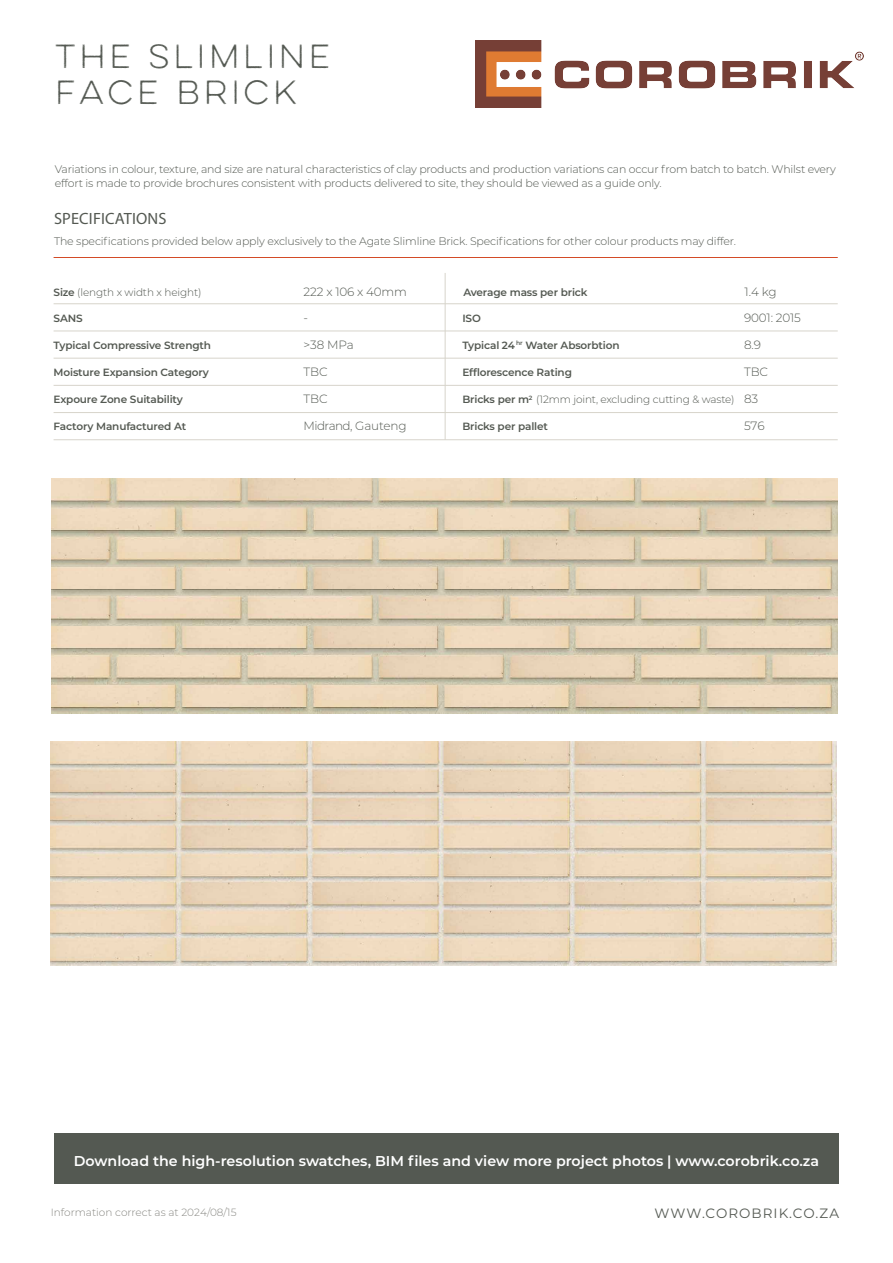
<style>
.page{position:relative;width:893px;height:1263px;background:#fff}
.page>*{position:absolute;margin:0;border:0;box-sizing:border-box;transform-origin:0 0}
.t1{font:30px/36px "Lulo One";letter-spacing:-.075em;color:#545952}
.t2{font:16.35px "Myriad Pro";letter-spacing:.01em;color:#545952}
.t3{font:600 14.25px "Montserrat";color:#fff}
.t4{font:13.5px "Montserrat";letter-spacing:.075em;color:#545952}
.t5{font:300 12px "Montserrat";letter-spacing:-.015em;color:#545952}
.t6{font:300 12px "Montserrat";letter-spacing:-.04em;color:#545952}
.t7{font:300 10.95px/13.5px "Montserrat";letter-spacing:-.015em;color:#545952}
.t8{font:600 10.5px "Montserrat";letter-spacing:-.015em;color:#545952}
.t9{font:300 10.5px "Montserrat";letter-spacing:-.015em;color:#545952}
.t10{font:300 10.5px "Montserrat";color:#888883}
.s1{font-weight:600}
</style>
<div class="page">
<div style="left:54px;top:1133px;width:785px;height:51px;background:#545952"></div>
<img style="left:52px;top:479px;width:786px;height:235px">
<img style="left:51px;top:741px;width:785px;height:224px">
<hr style="left:54px;top:257px;width:784px;height:1px;background:#d34b27">
<hr style="left:445px;top:273px;width:1px;height:167px;background:#d7d4cb">
<hr style="left:54px;top:303px;width:784px;height:1px;background:#d7d4cb">
<hr style="left:54px;top:331px;width:784px;height:1px;background:#d7d4cb">
<hr style="left:54px;top:358px;width:784px;height:1px;background:#d7d4cb">
<hr style="left:54px;top:385px;width:784px;height:1px;background:#d7d4cb">
<hr style="left:54px;top:412px;width:784px;height:1px;background:#d7d4cb">
<hr style="left:54px;top:439px;width:784px;height:1px;background:#d7d4cb">
<img style="left:476px;top:41px;width:388px;height:66px">
<h1 class="t1" style="left:55px;top:39px;width:282px">THE SLIMLINE<br>FACE BRICK</h1>
<p class="t7" style="left:55px;top:162px;width:783px">Variations in colour, texture, and size are natural characteristics of clay products and production variations can occur from batch to batch. Whilst every effort is made to provide brochures consistent with products delivered to site, they should be viewed as a guide only.</p>
<h2 class="t2" style="left:54px;top:208px;width:114px">SPECIFICATIONS</h2>
<p class="t7" style="left:54px;top:234px;width:684px">The specifications provided below apply exclusively to the Agate Slimline Brick. Specifications for other colour products may differ.</p>
<p class="t5" style="left:745px;top:284px;width:34px">1.4 kg</p>
<p class="t9" style="left:54px;top:285px;width:149px"><span class="s1">Size</span> (length x width x height)</p>
<p class="t5" style="left:304px;top:284px;width:105px">222 x 106 x 40mm</p>
<p class="t8" style="left:54px;top:310px;width:31px">SANS</p>
<p class="t5" style="left:304px;top:309px;width:6px">-</p>
<p class="t5" style="left:744px;top:309px;width:58px">9001: 2015</p>
<p class="t8" style="left:54px;top:338px;width:159px">Typical Compressive Strength</p>
<p class="t5" style="left:304px;top:336px;width:52px">&gt;38 MPa</p>
<p class="t5" style="left:744px;top:336px;width:18px">8.9</p>
<p class="t8" style="left:54px;top:365px;width:157px">Moisture Expansion Category</p>
<p class="t5" style="left:304px;top:364px;width:26px">TBC</p>
<p class="t5" style="left:744px;top:364px;width:26px">TBC</p>
<p class="t8" style="left:54px;top:392px;width:131px">Expoure Zone Suitability</p>
<p class="t5" style="left:304px;top:391px;width:26px">TBC</p>
<p class="t5" style="left:744px;top:391px;width:16px">83</p>
<p class="t8" style="left:54px;top:419px;width:134px">Factory Manufactured At</p>
<p class="t6" style="left:304px;top:418px;width:104px">Midrand, Gauteng</p>
<p class="t5" style="left:744px;top:418px;width:22px">576</p>
<p class="t8" style="left:463px;top:285px;width:126px">Average mass per brick</p>
<p class="t8" style="left:462px;top:310px;width:20px">ISO</p>
<p class="t8" style="left:462px;top:338px;width:159px">Typical 24 <sup>hr</sup> Water Absorbtion</p>
<p class="t8" style="left:462px;top:365px;width:111px">Efflorescence Rating</p>
<p class="t9" style="left:462px;top:392px;width:274px"><span class="s1">Bricks per m</span><sup>2</sup> (12mm joint, excluding cutting &amp; waste)</p>
<p class="t8" style="left:462px;top:419px;width:87px">Bricks per pallet</p>
<h3 class="t3" style="left:74px;top:1150px;width:747px">Download the high-resolution swatches, BIM files and view more project photos | www.corobrik.co.za</h3>
<p class="t10" style="left:51px;top:1205px;width:187px">Information correct as at 2024/08/15</p>
<p class="t4" style="left:654px;top:1204px;width:186px">WWW.COROBRIK.CO.ZA</p>
</div>
